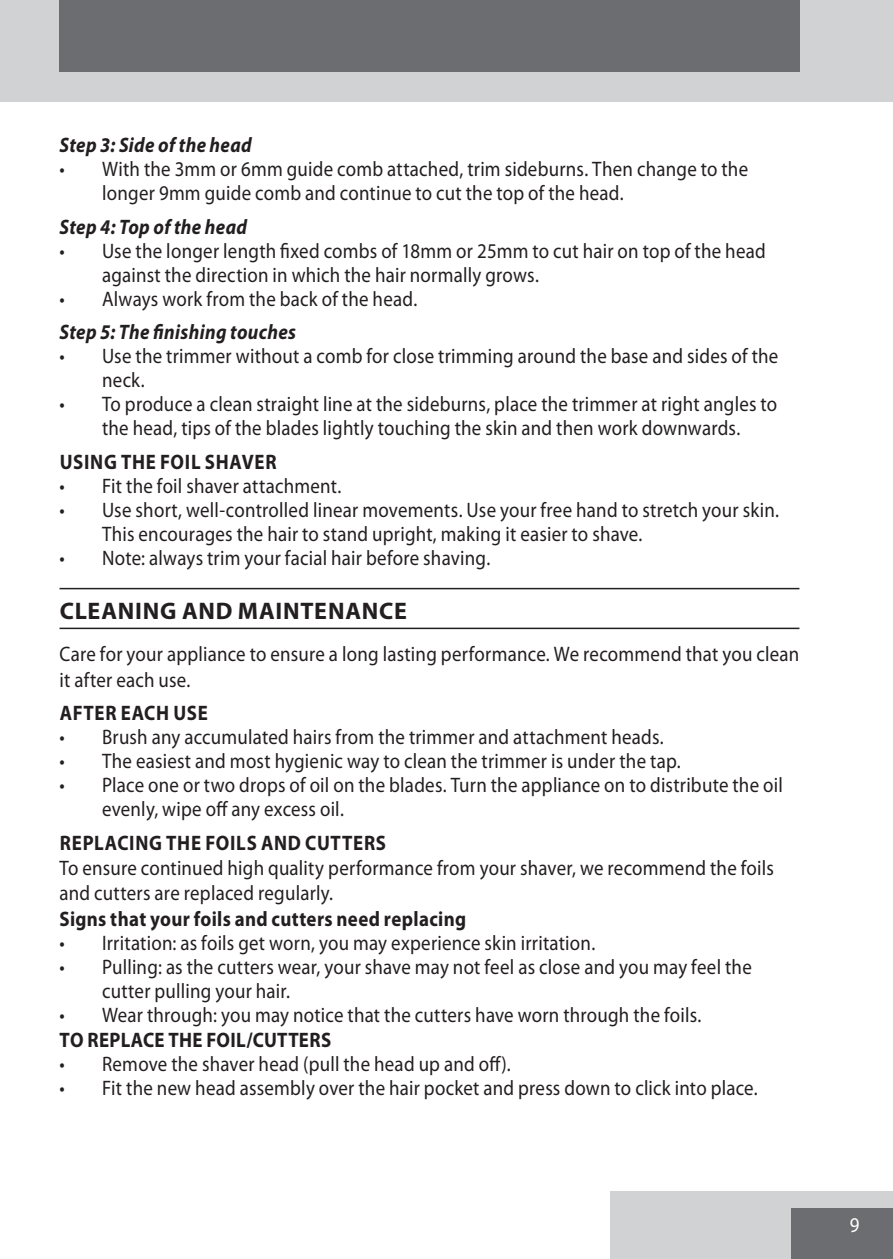
<style>
.page{position:relative;width:893px;height:1259px;background:#fff}
.page>*{position:absolute;margin:0;border:0;box-sizing:border-box;transform-origin:0 0}
.t1{font:700 24px "Myriad Pro";letter-spacing:.03em;color:#231f20}
.default{font:21px/24px "Myriad Pro";letter-spacing:.01em;color:#231f20;scale:.9 1}
.default-2{font:700 21px "Myriad Pro";letter-spacing:.025em;color:#231f20;scale:.9 1}
.Mini_heading{font:italic 700 21px "Myriad Pro";letter-spacing:.02em;color:#231f20;scale:.9 1}
.t2{font:21px "Myriad Pro";color:#fff;scale:.9 1}
</style>
<div class="page">
<div style="left:611px;top:1191px;width:282px;height:68px;background:#d1d2d4"></div>
<div style="left:791px;top:1208px;width:102px;height:51px;background:#6c6d70"></div>
<div style="left:0;top:0;width:893px;height:102px;background:#d1d2d4"></div>
<div style="left:59px;top:0;width:740px;height:72px;background:#6c6d70"></div>
<hr style="left:60px;top:588px;width:739px;height:1px;background:#231f20">
<hr style="left:60px;top:627px;width:739px;height:2px;background:#231f20">
<p class="Mini_heading" style="left:60px;top:133px;width:215px">Step 3: Side of the head</p>
<p class="default" style="left:102px;top:157px;width:719px;text-indent:-43px">• With the 3mm or 6mm guide comb attached, trim sideburns. Then change to the longer 9mm guide comb and continue to cut the top of the head.</p>
<p class="Mini_heading" style="left:60px;top:215px;width:210px">Step 4: Top of the head</p>
<p class="default" style="left:102px;top:239px;width:739px;text-indent:-43px">• Use the longer length fixed combs of 18mm or 25mm to cut hair on top of the head against the direction in which the hair normally grows.</p>
<p class="default" style="left:60px;top:287px;width:399px">• Always work from the back of the head.</p>
<p class="Mini_heading" style="left:60px;top:321px;width:264px">Step 5: The finishing touches</p>
<p class="default" style="left:102px;top:345px;width:753px;text-indent:-43px">• Use the trimmer without a comb for close trimming around the base and sides of the neck.</p>
<p class="default" style="left:60px;top:393px;width:799px;text-align:center">• To produce a clean straight line at the sideburns, place the trimmer at right angles to the head, tips of the blades lightly touching the skin and then work downwards.</p>
<p class="default-2" style="left:60px;top:450px;width:243px">USING THE FOIL SHAVER</p>
<p class="default" style="left:60px;top:474px;width:315px">• Fit the foil shaver attachment.</p>
<p class="default" style="left:102px;top:498px;width:754px;text-indent:-43px">• Use short, well-controlled linear movements. Use your free hand to stretch your skin.<br>This encourages the hair to stand upright, making it easier to shave.</p>
<p class="default" style="left:60px;top:546px;width:480px">• Note: always trim your facial hair before shaving.</p>
<p class="t1" style="left:60px;top:597px;width:349px">CLEANING AND MAINTENANCE</p>
<p class="default" style="left:60px;top:642px;width:823px;line-height:25.2px">Care for your appliance to ensure a long lasting performance. We recommend that you clean it after each use.</p>
<p class="default-2" style="left:60px;top:701px;width:166px">AFTER EACH USE</p>
<p class="default" style="left:60px;top:725px;width:673px">• Brush any accumulated hairs from the trimmer and attachment heads.</p>
<p class="default" style="left:60px;top:749px;width:692px">• The easiest and most hygienic way to clean the trimmer is under the tap.</p>
<p class="default" style="left:102px;top:773px;width:758px;text-indent:-43px">• Place one or two drops of oil on the blades. Turn the appliance on to distribute the oil evenly, wipe off any excess oil.</p>
<p class="default-2" style="left:60px;top:831px;width:364px">REPLACING THE FOILS AND CUTTERS</p>
<p class="default" style="left:60px;top:856px;width:795px;line-height:25.2px">To ensure continued high quality performance from your shaver, we recommend the foils and cutters are replaced regularly.</p>
<p class="default-2" style="left:60px;top:907px;width:453px">Signs that your foils and cutters need replacing</p>
<p class="default" style="left:60px;top:931px;width:597px">• Irritation: as foils get worn, you may experience skin irritation.</p>
<p class="default" style="left:102px;top:955px;width:723px;text-indent:-43px">• Pulling: as the cutters wear, your shave may not feel as close and you may feel the cutter pulling your hair.</p>
<p class="default" style="left:60px;top:1003px;width:715px">• Wear through: you may notice that the cutters have worn through the foils.</p>
<p class="default-2" style="left:60px;top:1028px;width:303px">TO REPLACE THE FOIL/CUTTERS</p>
<p class="default" style="left:60px;top:1052px;width:503px">• Remove the shaver head (pull the head up and off).</p>
<p class="default" style="left:60px;top:1076px;width:777px">• Fit the new head assembly over the hair pocket and press down to click into place.</p>
<p class="t2" style="left:850px;top:1213px;width:12px">9</p>
</div>
